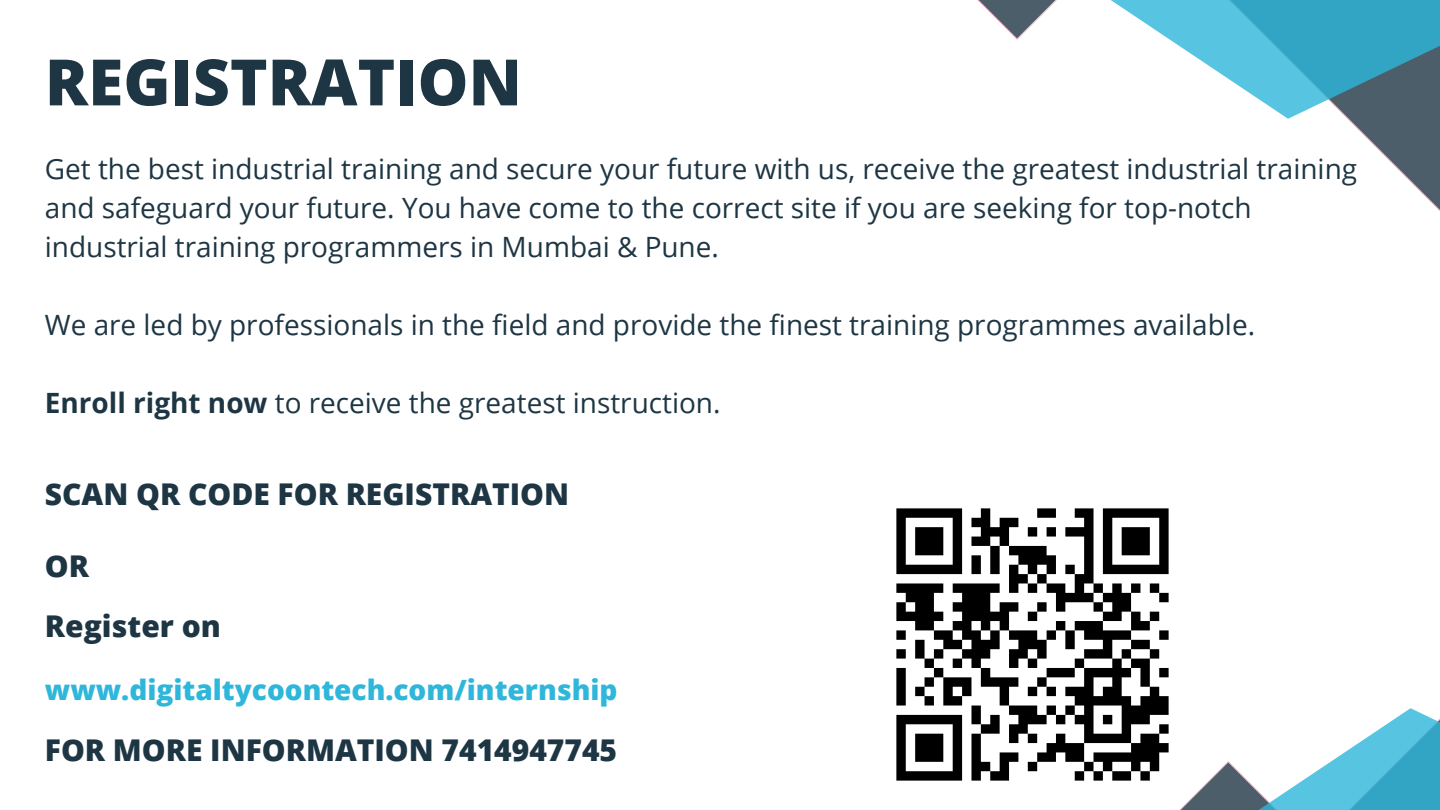
<style>
.page{position:relative;width:1440px;height:810px;background:#fff}
.page>*{position:absolute;margin:0;border:0;box-sizing:border-box;transform-origin:0 0}
.t1{font:800 64px "Open Sans";color:#1e3644}
.t2{font:800 30px/59.7px "Open Sans";color:#1e3644}
.t3{font:28px/39px "Open Sans";color:#1e3644}
.t4{font:800 28px "Open Sans";color:#2eb7db}
.s1{font-weight:700}
</style>
<div class="page">
<svg style="left:1348px;top:119px;width:92px;height:92px"></svg>
<svg style="left:977px;top:0;width:463px;height:119px"></svg>
<svg style="left:1179px;top:708px;width:261px;height:102px"></svg>
<img style="left:896px;top:508px;width:273px;height:273px">
<h1 class="t1" style="left:45px;top:37px;width:479px">REGISTRATION</h1>
<p class="t3" style="left:45px;top:149px;width:1314px">Get the best industrial training and secure your future with us, receive the greatest industrial training and safeguard your future. You have come to the correct site if you are seeking for top-notch industrial training programmers in Mumbai &amp; Pune.</p>
<p class="t3" style="left:45px;top:305px;width:1212px">We are led by professionals in the field and provide the finest training programmes available.</p>
<p class="t3" style="left:45px;top:383px;width:677px"><span class="s1">Enroll right now</span> to receive the greatest instruction.</p>
<p class="t2" style="left:45px;top:464px;width:526px">SCAN QR CODE FOR REGISTRATION</p>
<p class="t2" style="left:45px;top:536px;width:178px">OR<br>Register on</p>
<p class="t4" style="left:45px;top:670px;width:574px">www.digitaltycoontech.com/internship</p>
<p class="t2" style="left:45px;top:719px;width:574px">FOR MORE INFORMATION 7414947745</p>
</div>
